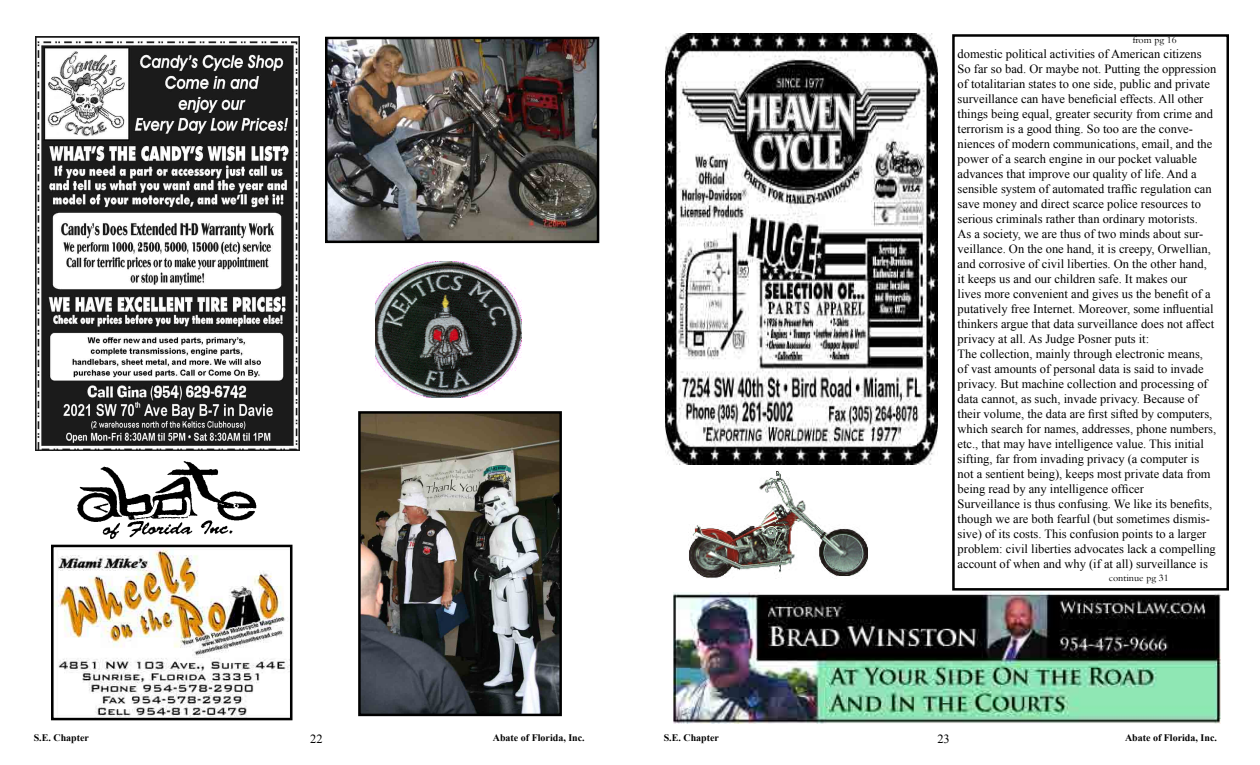
<style>
.page{position:relative;width:1260px;height:765px;background:#fff}
.page>*{position:absolute;margin:0;border:0;box-sizing:border-box;transform-origin:0 0}
.t1{font:12.5px/15px "Times New Roman";color:#000}
.t2{font:700 10px "Times New Roman";color:#000}
.t3{font:10px "Bembo";color:#000}
</style>
<div class="page">
<img style="left:666px;top:34px;width:271px;height:431px">
<img style="left:77px;top:461px;width:180px;height:78px">
<img style="left:55px;top:549px;width:233px;height:167px">
<div style="left:51px;top:545px;width:241px;height:175px;border:3px solid #000"></div>
<img style="left:673px;top:592px;width:547px;height:132px">
<img style="left:328px;top:40px;width:268px;height:200px">
<div style="left:325px;top:37px;width:274px;height:206px;border:2px solid #000"></div>
<img style="left:689px;top:471px;width:179px;height:107px">
<img style="left:376px;top:261px;width:145px;height:136px">
<img style="left:35px;top:37px;width:264px;height:414px">
<img style="left:361px;top:414px;width:198px;height:299px">
<div style="left:358px;top:411px;width:204px;height:305px;border:2px solid #000"></div>
<div style="left:952px;top:34px;width:277px;height:557px;border:2px solid #000"></div>
<p class="t3" style="left:1133px;top:34px;width:45px">from pg 16</p>
<p class="t1" style="left:958px;top:46px;width:260px">domestic political activities of American citizens So far so bad. Or maybe not. Putting the oppression of totalitarian states to one side, public and private surveillance can have beneficial effects. All other things being equal, greater security from crime and terrorism is a good thing. So too are the conve&shy;niences of modern communications, email, and the power of a search engine in our pocket valuable advances that improve our quality of life. And a sensible system of automated traffic regulation can save money and direct scarce police resources to serious criminals rather than ordinary motorists.<br>As a society, we are thus of two minds about sur&shy;veillance. On the one hand, it is creepy, Orwellian, and corrosive of civil liberties. On the other hand, it keeps us and our children safe. It makes our<br>lives more convenient and gives us the benefit of a putatively free Internet. Moreover, some influential thinkers argue that data surveillance does not affect privacy at all. As Judge Posner puts it:<br>The collection, mainly through electronic means, of vast amounts of personal data is said to invade privacy. But machine collection and processing of data cannot, as such, invade privacy. Because of their volume, the data are first sifted by computers, which search for names, addresses, phone numbers, etc., that may have intelligence value. This initial sifting, far from invading privacy (a computer is not a sentient being), keeps most private data from being read by any intelligence officer<br>Surveillance is thus confusing. We like its benefits, though we are both fearful (but sometimes dismis&shy;sive) of its costs. This confusion points to a larger problem: civil liberties advocates lack a compelling account of when and why (if at all) surveillance is</p>
<p class="t3" style="left:1109px;top:572px;width:61px">continue pg 31</p>
<p class="t2" style="left:34px;top:731px;width:57px">S.E. Chapter</p>
<p class="t1" style="left:310px;top:731px;width:14px">22</p>
<p class="t2" style="left:493px;top:731px;width:93px">Abate of Florida, Inc.</p>
<p class="t2" style="left:664px;top:731px;width:57px">S.E. Chapter</p>
<p class="t1" style="left:937px;top:731px;width:14px">23</p>
<p class="t2" style="left:1125px;top:731px;width:93px">Abate of Florida, Inc.</p>
</div>
